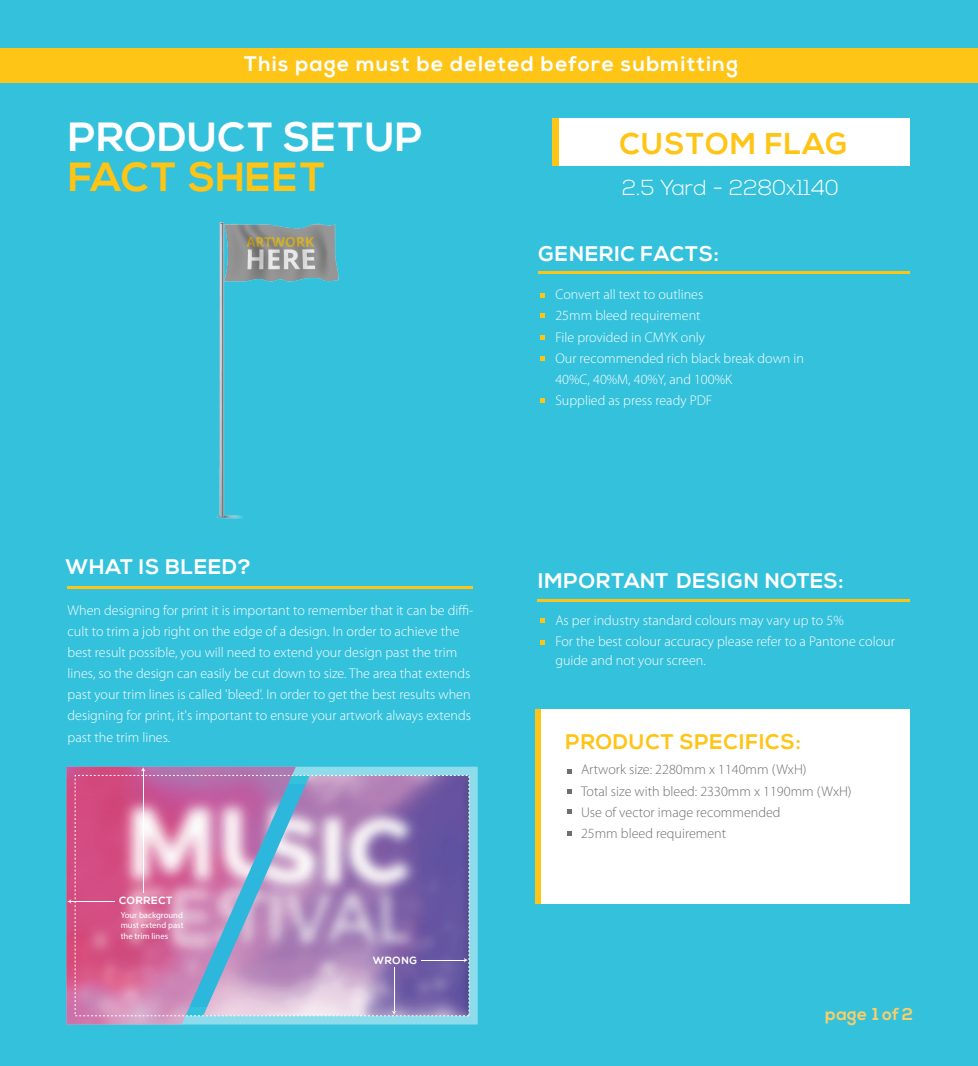
<style>
.page{position:relative;width:978px;height:1066px;background:#34c1dc}
.page>*{position:absolute;margin:0;border:0;box-sizing:border-box;transform-origin:0 0}
.t1{font:700 40.7px "Nexa";letter-spacing:.02em;color:#fff}
.t2{font:700 40.7px "Nexa";color:#fec416}
.t3{font:700 30px "Nexa";letter-spacing:.04em;color:#fec416}
.t4{font:300 21.7px "Nexa";color:#fff}
.t5{font:700 21.1px "Nexa";letter-spacing:.04em;color:#fff}
.t6{font:700 21.1px "Nexa";letter-spacing:.06em;color:#fff}
.t7{font:700 21.1px "Nexa";letter-spacing:.04em;color:#fec416}
.t8{font:700 17.2px "Nexa";letter-spacing:.02em;color:#facf69}
.t9{font:300 14.1px/21.1px "Myriad Pro";color:#fff}
.t10{font:300 14.1px/21.1px "Myriad Pro";color:#6d6f70}
.t11{font:700 10.4px "Nexa";letter-spacing:.06em;color:#fff}
.t12{font:8.7px/10.4px "Myriad Pro";color:#fff;text-align:justify}
</style>
<div class="page">
<div style="left:541px;top:709px;width:368px;height:195px;background:#fff"></div>
<svg style="left:567px;top:769px;width:5px;height:5px"></svg>
<svg style="left:567px;top:789px;width:5px;height:5px"></svg>
<svg style="left:567px;top:809px;width:5px;height:4px"></svg>
<svg style="left:567px;top:831px;width:5px;height:5px"></svg>
<div style="left:0;top:48px;width:978px;height:34px;background:#fec416"></div>
<div style="left:559px;top:118px;width:350px;height:48px;background:#fff"></div>
<hr style="left:539px;top:271px;width:371px;height:3px;background:#fec416">
<svg style="left:541px;top:293px;width:4px;height:4px"></svg>
<svg style="left:541px;top:313px;width:4px;height:4px"></svg>
<svg style="left:541px;top:335px;width:4px;height:5px"></svg>
<svg style="left:541px;top:356px;width:4px;height:5px"></svg>
<svg style="left:541px;top:398px;width:4px;height:5px"></svg>
<hr style="left:537px;top:599px;width:372px;height:2px;background:#fec416">
<svg style="left:541px;top:618px;width:4px;height:5px"></svg>
<svg style="left:541px;top:640px;width:4px;height:4px"></svg>
<hr style="left:68px;top:586px;width:405px;height:3px;background:#fec416">
<svg style="left:296px;top:767px;width:182px;height:257px;background:#8edceb"></svg>
<img style="left:66px;top:767px;width:230px;height:257px">
<img style="left:203px;top:777px;width:264px;height:237px">
<div style="left:75px;top:775px;width:394px;height:241px;border:1px dashed #fff"></div>
<svg style="left:141px;top:767px;width:5px;height:4px"></svg>
<hr style="left:143px;top:770px;width:1px;height:123px;background:#fff">
<svg style="left:67px;top:899px;width:4px;height:5px"></svg>
<hr style="left:70px;top:901px;width:44px;height:1px;background:#fff">
<svg style="left:392px;top:1011px;width:4px;height:4px"></svg>
<hr style="left:394px;top:967px;width:1px;height:44px;background:#fff">
<svg style="left:464px;top:958px;width:4px;height:4px"></svg>
<hr style="left:421px;top:960px;width:44px;height:1px;background:#fff">
<img style="left:216px;top:222px;width:123px;height:297px">
<h3 class="t6" style="left:244px;top:52px;width:495px">This page must be deleted before submitting</h3>
<h1 class="t1" style="left:68px;top:114px;width:356px">PRODUCT SETUP</h1>
<h1 class="t2" style="left:68px;top:153px;width:258px">FACT SHEET</h1>
<h3 class="t5" style="left:65px;top:555px;width:187px">WHAT IS BLEED?</h3>
<p class="t9" style="left:68px;top:600px;width:407px">When designing for print it is important to remember that it can be diffi&shy;cult to trim a job right on the edge of a design. In order to achieve the best result possible, you will need to extend your design past the trim lines, so the design can easily be cut down to size. The area that extends past your trim lines is called 'bleed'. In order to get the best results when designing for print, it's important to ensure your artwork always extends past the trim lines.</p>
<p class="t11" style="left:119px;top:894px;width:55px">CORRECT</p>
<p class="t12" style="left:121px;top:909px;width:64px">Your background must extend past the trim lines</p>
<p class="t11" style="left:373px;top:954px;width:46px">WRONG</p>
<h2 class="t3" style="left:620px;top:127px;width:229px">CUSTOM FLAG</h2>
<h3 class="t4" style="left:622px;top:175px;width:218px">2.5 Yard - 2280x1140</h3>
<h3 class="t5" style="left:539px;top:242px;width:182px">GENERIC FACTS:</h3>
<p class="t9" style="left:555px;top:284px;width:250px">Convert all text to outlines<br>25mm bleed requirement<br>File provided in CMYK only<br>Our recommended rich black break down in<br>40%C, 40%M, 40%Y, and 100%K<br>Supplied as press ready PDF</p>
<h3 class="t5" style="left:538px;top:569px;width:307px">IMPORTANT DESIGN NOTES:</h3>
<p class="t9" style="left:555px;top:610px;width:341px">As per industry standard colours may vary up to 5%<br>For the best colour accuracy please refer to a Pantone colour</p>
<p class="t9" style="left:555px;top:650px;width:152px">guide and not your screen.</p>
<h3 class="t7" style="left:566px;top:730px;width:237px">PRODUCT SPECIFICS:</h3>
<p class="t10" style="left:581px;top:759px;width:272px">Artwork size: 2280mm x 1140mm (WxH)<br>Total size with bleed: 2330mm x 1190mm (WxH)<br>Use of vector image recommended<br>25mm bleed requirement</p>
<p class="t8" style="left:825px;top:1003px;width:89px">page 1 of2</p>
</div>
